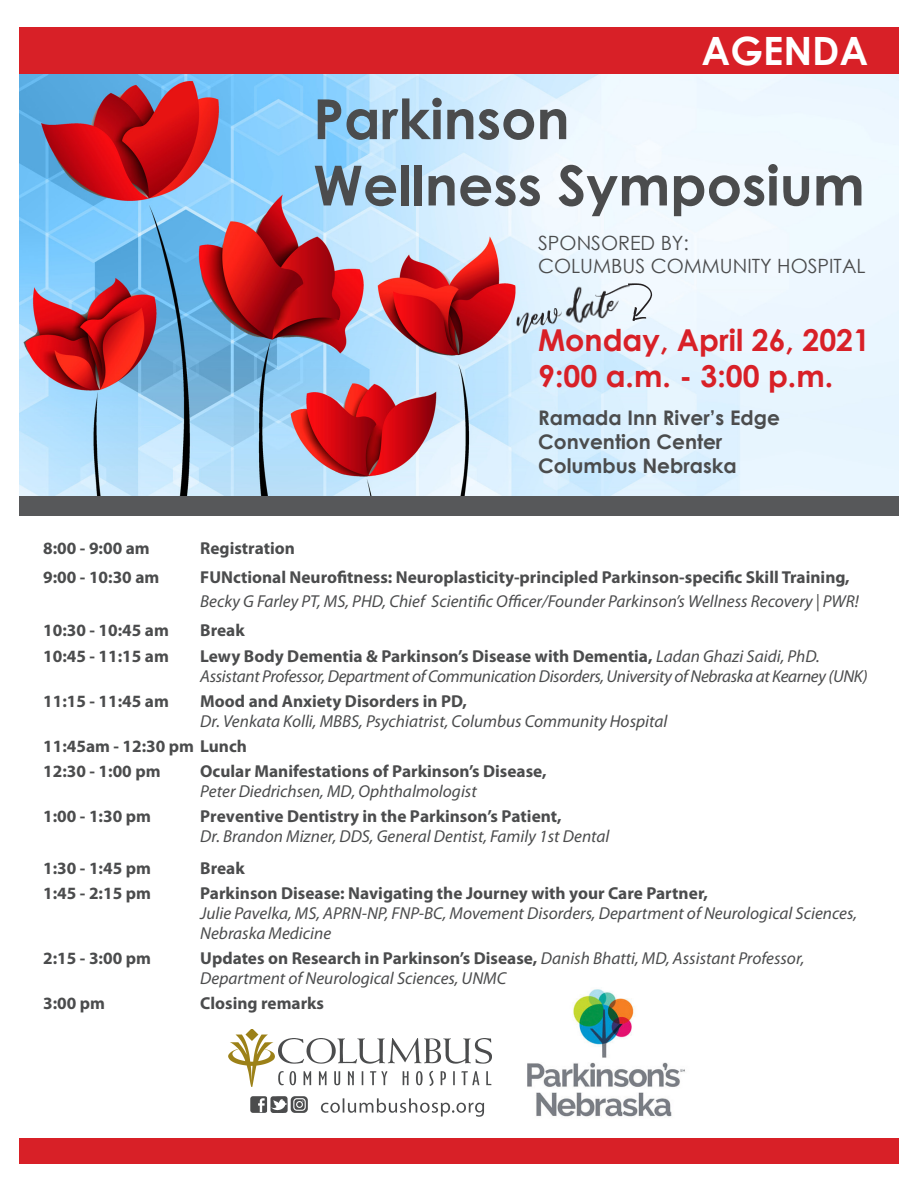
<style>
.page{position:relative;width:918px;height:1188px;background:#fff}
.page>*{position:absolute;margin:0;border:0;box-sizing:border-box;transform-origin:0 0}
.t1{font:700 55.2px "Century Gothic";color:#4b4c4d}
.t2{font:700 39px "Century Gothic";color:#fff}
.t3{font:700 30.15px "Century Gothic";color:#d82027}
.t4{font:700 20.1px "Century Gothic";color:#4b4c4d}
.t5{font:19.65px "Century Gothic";color:#4b4c4d}
.t6{font:italic 17.25px/19.8px "Myriad Pro";color:#4b4c4d}
.t7{font:700 17.25px/20px "Myriad Pro";color:#4b4c4d}
.t8{font:italic 17.25px/20px "Myriad Pro";letter-spacing:-.02em;color:#4b4c4d}
.s1{font-weight:700;font-style:normal}
.s2{font-weight:400;font-style:italic}
</style>
<div class="page">
<img style="left:19px;top:73px;width:880px;height:423px">
<img style="left:279px;top:1038px;width:213px;height:48px">
<img style="left:228px;top:1029px;width:46px;height:58px">
<svg style="left:321px;top:1098px;width:163px;height:19px"></svg>
<img style="left:250px;top:1096px;width:17px;height:17px">
<img style="left:271px;top:1096px;width:17px;height:17px">
<img style="left:291px;top:1096px;width:17px;height:17px">
<div style="left:20px;top:1138px;width:879px;height:26px;background:#d82027"></div>
<div style="left:19px;top:27px;width:880px;height:46px;background:#d82027"></div>
<div style="left:19px;top:496px;width:880px;height:20px;background:#57585a"></div>
<img style="left:527px;top:989px;width:158px;height:128px">
<img style="left:501px;top:252px;width:129px;height:91px">
<img style="left:616px;top:281px;width:40px;height:40px">
<p class="t2" style="left:702px;top:21px;width:168px">AGENDA</p>
<p class="t1" style="left:313px;top:77px;width:258px">Parkinson</p>
<p class="t1" style="left:313px;top:144px;width:553px">Wellness Symposium</p>
<p class="t5" style="left:538px;top:229px;width:152px">SPONSORED BY:</p>
<p class="t5" style="left:538px;top:252px;width:329px">COLUMBUS COMMUNITY HOSPITAL</p>
<p class="t3" style="left:538px;top:317px;width:333px">Monday, April 26, 2021</p>
<p class="t3" style="left:538px;top:354px;width:297px">9:00 a.m. - 3:00 p.m.</p>
<p class="t4" style="left:538px;top:402px;width:243px">Ramada Inn River’s Edge</p>
<p class="t4" style="left:538px;top:427px;width:186px">Convention Center</p>
<p class="t4" style="left:538px;top:451px;width:200px">Columbus Nebraska</p>
<p class="t7" style="left:43px;top:538px;width:108px">8:00 - 9:00 am</p>
<p class="t7" style="left:200px;top:538px;width:96px">Registration</p>
<p class="t7" style="left:43px;top:567px;width:118px">9:00 - 10:30 am</p>
<p class="t6" style="left:200px;top:565px;width:660px;line-height:24px"><span class="s1">FUNctional Neurofitness: Neuroplasticity-principled Parkinson-specific Skill Training,<br></span>Becky G Farley PT, MS, PHD, Chief Scientific Officer/Founder Parkinson’s Wellness Recovery | PWR!</p>
<p class="t7" style="left:43px;top:620px;width:127px">10:30 - 10:45 am</p>
<p class="t7" style="left:200px;top:620px;width:46px">Break</p>
<p class="t7" style="left:43px;top:645px;width:127px">10:45 - 11:15 am</p>
<p class="t8" style="left:200px;top:646px;width:669px"><span class="s1">Lewy Body Dementia &amp; Parkinson’s Disease with Dementia,</span> Ladan Ghazi Saidi, PhD.<br>Assistant Professor, Department of Communication Disorders, University of Nebraska at Kearney (UNK)</p>
<p class="t7" style="left:43px;top:690px;width:127px">11:15 - 11:45 am</p>
<p class="t7" style="left:200px;top:690px;width:268px">Mood and Anxiety Disorders in PD,</p>
<p class="t6" style="left:200px;top:711px;width:469px">Dr. Venkata Kolli, MBBS, Psychiatrist, Columbus Community Hospital</p>
<p class="t7" style="left:43px;top:735px;width:205px">11:45am - 12:30 pm Lunch</p>
<p class="t7" style="left:43px;top:761px;width:119px">12:30 - 1:00 pm</p>
<p class="t7" style="left:43px;top:806px;width:109px">1:00 - 1:30 pm</p>
<p class="t7" style="left:43px;top:858px;width:109px">1:30 - 1:45 pm</p>
<p class="t7" style="left:43px;top:883px;width:109px">1:45 - 2:15 pm</p>
<p class="t7" style="left:200px;top:761px;width:348px">Ocular Manifestations of Parkinson’s Disease,<br><span class="s2">Peter Diedrichsen, MD, Ophthalmologist</span></p>
<p class="t6" style="left:200px;top:806px;width:411px"><span class="s1">Preventive Dentistry in the Parkinson’s Patient,<br></span>Dr. Brandon Mizner, DDS, General Dentist, Family 1st Dental</p>
<p class="t7" style="left:200px;top:855px;width:509px;line-height:25.2px">Break<br>Parkinson Disease: Navigating the Journey with your Care Partner,</p>
<p class="t6" style="left:200px;top:903px;width:658px">Julie Pavelka, MS, APRN-NP, FNP-BC, Movement Disorders, Department of Neurological Sciences,<br>Nebraska Medicine</p>
<p class="t6" style="left:200px;top:948px;width:606px"><span class="s1">Updates on Research in Parkinson’s Disease,</span> Danish Bhatti, MD, Assistant Professor,<br>Department of Neurological Sciences, UNMC</p>
<p class="t7" style="left:43px;top:948px;width:109px">2:15 - 3:00 pm</p>
<p class="t7" style="left:43px;top:993px;width:63px">3:00 pm</p>
<p class="t7" style="left:200px;top:993px;width:125px">Closing remarks</p>
</div>
